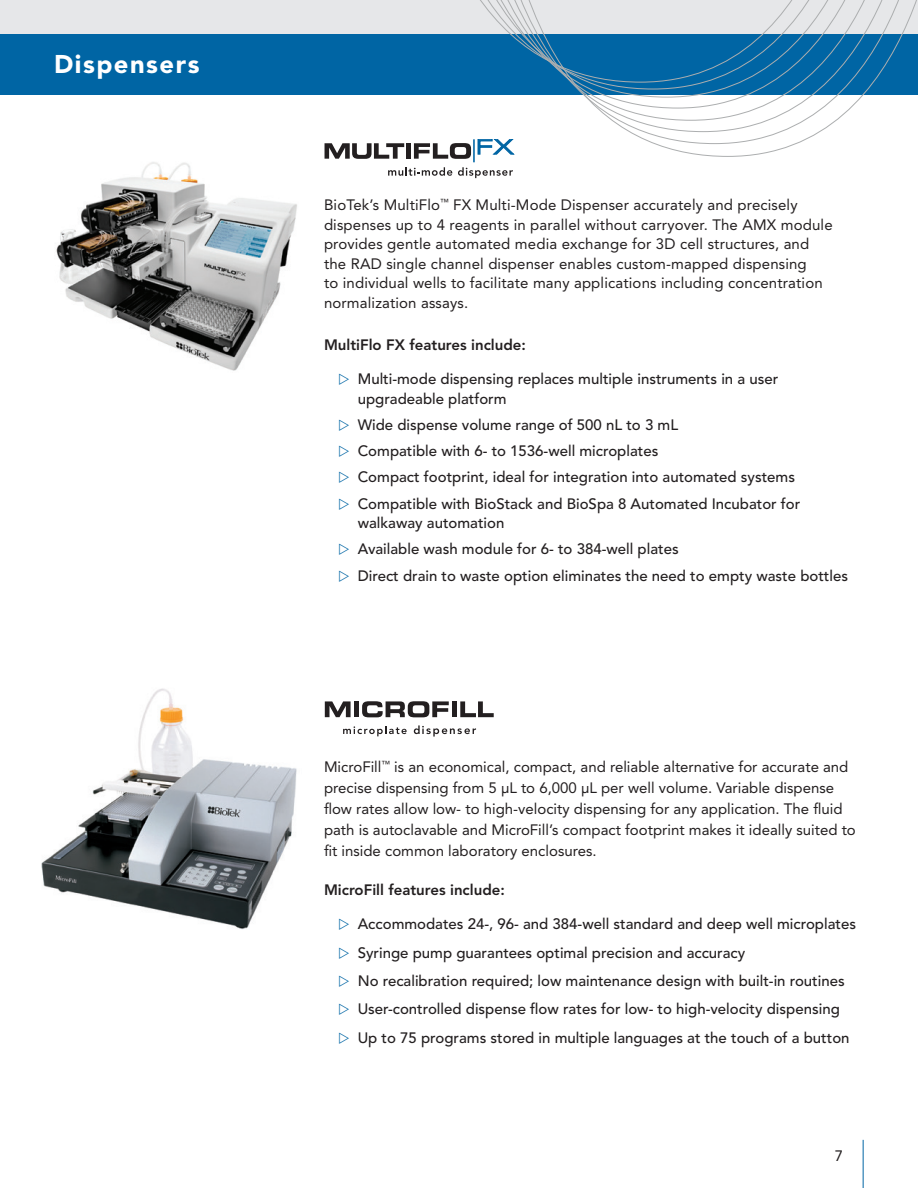
<style>
.page{position:relative;width:918px;height:1188px;background:#fff}
.page>*{position:absolute;margin:0;border:0;box-sizing:border-box;transform-origin:0 0}
.Subheads{font:900 25.5px "Avenir LT Std";letter-spacing:.06em;color:#fff}
.t1{font:500 15px/19.5px "Avenir LT Std";color:#231f20}
.t2{font:15px/19.5px "Avenir LT Std";letter-spacing:.01em;color:#231f20}
.Body_1{font:800 15px "Avenir LT Std";color:#231f20}
</style>
<div class="page">
<div style="left:0;top:0;width:918px;height:88px;background:#e6e7e9"></div>
<div style="left:0;top:34px;width:918px;height:61px;background:#0065a4"></div>
<hr style="left:863px;top:1140px;width:1px;height:48px;background:#0065a4">
<img style="left:41px;top:688px;width:256px;height:242px">
<svg style="left:414px;top:725px;width:62px;height:12px"></svg>
<svg style="left:343px;top:726px;width:64px;height:10px"></svg>
<svg style="left:325px;top:701px;width:26px;height:16px"></svg>
<div style="left:354px;top:701px;width:5px;height:16px;background:#231f20"></div>
<svg style="left:362px;top:701px;width:87px;height:16px"></svg>
<div style="left:452px;top:701px;width:5px;height:16px;background:#231f20"></div>
<svg style="left:460px;top:701px;width:34px;height:16px"></svg>
<svg style="left:477px;top:133px;width:341px;height:12px"></svg>
<svg style="left:612px;top:0;width:305px;height:133px"></svg>
<svg style="left:598px;top:0;width:308px;height:121px"></svg>
<svg style="left:586px;top:0;width:307px;height:109px"></svg>
<svg style="left:578px;top:0;width:304px;height:98px"></svg>
<svg style="left:480px;top:0;width:388px;height:90px"></svg>
<hr style="left:473px;top:140px;width:2px;height:22px;background:#0065a4">
<svg style="left:477px;top:140px;width:39px;height:15px"></svg>
<svg style="left:325px;top:143px;width:79px;height:16px"></svg>
<hr style="left:407px;top:143px;width:4px;height:16px;background:#231f20">
<svg style="left:414px;top:143px;width:57px;height:16px"></svg>
<svg style="left:388px;top:167px;width:64px;height:9px"></svg>
<svg style="left:458px;top:167px;width:55px;height:11px"></svg>
<img style="left:56px;top:162px;width:241px;height:209px">
<p class="Subheads" style="left:54px;top:49px;width:147px">Dispensers</p>
<p class="t2" style="left:324px;top:195px;width:510px">BioTek’s MultiFlo<sup>™</sup> FX Multi-Mode Dispenser accurately and precisely dispenses up to 4 reagents in parallel without carryover. The AMX module provides gentle automated media exchange for 3D cell structures, and the RAD single channel dispenser enables custom-mapped dispensing<br>to individual wells to facilitate many applications including concentration normalization assays.</p>
<p class="Body_1" style="left:324px;top:336px;width:203px">MultiFlo FX features include:</p>
<p class="t1" style="left:358px;top:370px;width:422px">Multi-mode dispensing replaces multiple instruments in a user upgradeable platform</p>
<p class="t1" style="left:358px;top:415px;width:322px">Wide dispense volume range of 500 nL to 3 mL</p>
<p class="t1" style="left:358px;top:442px;width:302px">Compatible with 6- to 1536-well microplates</p>
<p class="t1" style="left:358px;top:468px;width:439px">Compact footprint, ideal for integration into automated systems</p>
<p class="t1" style="left:358px;top:494px;width:444px">Compatible with BioStack and BioSpa 8 Automated Incubator for walkaway automation</p>
<p class="t1" style="left:358px;top:540px;width:322px">Available wash module for 6- to 384-well plates</p>
<p class="t1" style="left:358px;top:566px;width:492px">Direct drain to waste option eliminates the need to empty waste bottles</p>
<p class="t2" style="left:324px;top:757px;width:533px;line-height:21px">MicroFill<sup>™</sup> is an economical, compact, and reliable alternative for accurate and precise dispensing from 5 µL to 6,000 µL per well volume. Variable dispense flow rates allow low- to high-velocity dispensing for any application. The fluid path is autoclavable and MicroFill’s compact footprint makes it ideally suited to fit inside common laboratory enclosures.</p>
<p class="Body_1" style="left:324px;top:881px;width:182px">MicroFill features include:</p>
<p class="t1" style="left:358px;top:915px;width:500px">Accommodates 24-, 96- and 384-well standard and deep well microplates</p>
<p class="t1" style="left:358px;top:943px;width:389px">Syringe pump guarantees optimal precision and accuracy</p>
<p class="t1" style="left:358px;top:971px;width:489px">No recalibration required; low maintenance design with built-in routines</p>
<p class="t1" style="left:358px;top:1000px;width:484px">User-controlled dispense flow rates for low- to high-velocity dispensing</p>
<p class="t1" style="left:358px;top:1028px;width:493px">Up to 75 programs stored in multiple languages at the touch of a button</p>
<p class="t2" style="left:835px;top:1146px;width:10px">7</p>
</div>
